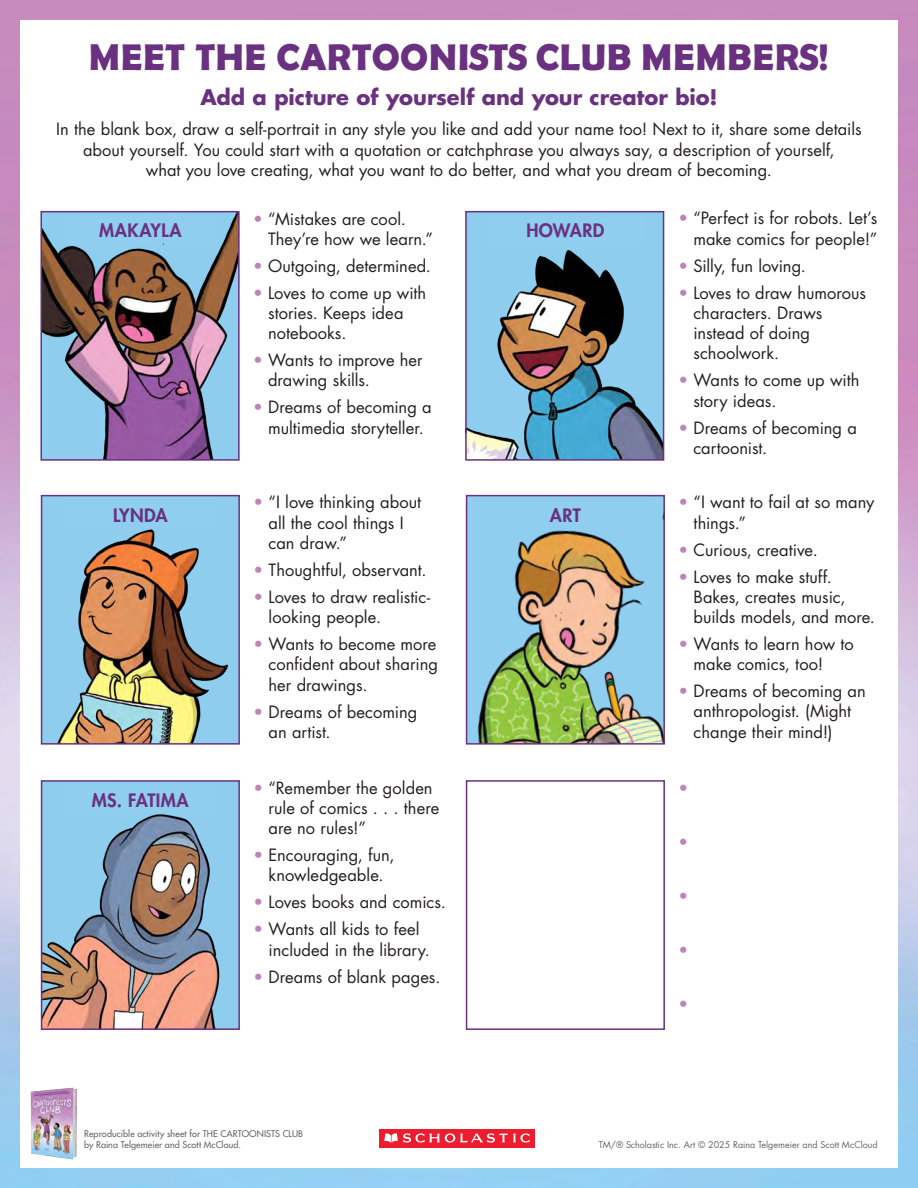
<style>
.page{position:relative;width:918px;height:1188px;background:#fff}
.page>*{position:absolute;margin:0;border:0;box-sizing:border-box;transform-origin:0 0}
.t1{font:500 37.5px "Berlin Sans";letter-spacing:.03em;color:#6a3180}
.t2{font:700 21px "Futura Std";color:#6a3180}
.t3{font:800 18px "Futura Std";letter-spacing:.02em;color:#6a3180}
.t4{font:16.5px/20.2px "Futura Std";color:#231f20}
.t5{font:16.5px "Futura Std";color:#bd84ba}
.t6{font:500 9px/10.8px "Futura Std";letter-spacing:.01em;color:#231f20}
.t7{font:9px "Futura Std";color:#231f20}
.s1{color:#bd84ba}
</style>
<div class="page">
<div style="left:466px;top:780px;width:199px;height:250px;background:#fff;border:2px solid #6a3180"></div>
<img style="left:469px;top:498px;width:193px;height:244px">
<div style="left:466px;top:495px;width:199px;height:250px;border:2px solid #6a3180"></div>
<img style="left:43px;top:214px;width:194px;height:244px">
<div style="left:40px;top:211px;width:200px;height:250px;border:2px solid #6a3180"></div>
<img style="left:468px;top:214px;width:193px;height:244px">
<div style="left:465px;top:211px;width:199px;height:250px;border:2px solid #6a3180"></div>
<img style="left:44px;top:498px;width:193px;height:244px">
<div style="left:41px;top:495px;width:199px;height:250px;border:2px solid #6a3180"></div>
<img style="left:44px;top:783px;width:193px;height:244px">
<div style="left:41px;top:780px;width:199px;height:250px;border:2px solid #6a3180"></div>
<div style="left:379px;top:1129px;width:156px;height:19px;background:#ed1c2f"></div>
<svg style="left:384px;top:1133px;width:146px;height:10px"></svg>
<img style="left:30px;top:1087px;width:47px;height:72px">
<svg style="left:95px;top:211px;width:97px;height:49px;background:#86aac2"></svg>
<div style="left:64px;top:217px;width:153px;height:26px;background:#90cef0"></div>
<div style="left:64px;top:501px;width:153px;height:26px;background:#90cef0"></div>
<div style="left:64px;top:786px;width:153px;height:26px;background:#90cef0"></div>
<div style="left:489px;top:217px;width:153px;height:26px;background:#90cef0"></div>
<div style="left:489px;top:501px;width:153px;height:26px;background:#90cef0"></div>
<h1 class="t1" style="left:89px;top:36px;width:741px">MEET THE CARTOONISTS CLUB MEMBERS!</h1>
<p class="t2" style="left:200px;top:83px;width:519px">Add a picture of yourself and your creator bio!</p>
<p class="t4" style="left:56px;top:119px;width:807px;text-align:center">In the blank box, draw a self-portrait in any style you like and add your name too! Next to it, share some details about yourself. You could start with a quotation or catchphrase you always say, a description of yourself,<br>what you love creating, what you want to do better, and what you dream of becoming.</p>
<p class="t4" style="left:268px;top:209px;width:167px;text-indent:-15px"><span class="s1">•</span> “Mistakes are cool.<br>They’re how we learn.”</p>
<p class="t4" style="left:253px;top:256px;width:179px"><span class="s1">•</span> Outgoing, determined.</p>
<p class="t4" style="left:268px;top:283px;width:160px;text-indent:-15px"><span class="s1">•</span> Loves to come up with stories. Keeps idea notebooks.</p>
<p class="t4" style="left:268px;top:350px;width:156px;text-indent:-15px"><span class="s1">•</span> Wants to improve her drawing skills.</p>
<p class="t4" style="left:253px;top:397px;width:180px;text-align:center"><span class="s1">•</span> Dreams of becoming a multimedia storyteller.</p>
<p class="t4" style="left:678px;top:208px;width:201px;text-align:right"><span class="s1">•</span> “Perfect is for robots. Let’s make comics for people!”</p>
<p class="t4" style="left:678px;top:256px;width:129px"><span class="s1">•</span> Silly, fun loving.</p>
<p class="t4" style="left:693px;top:283px;width:174px;text-indent:-15px"><span class="s1">•</span> Loves to draw humorous characters. Draws instead of doing schoolwork.</p>
<p class="t4" style="left:693px;top:370px;width:168px;text-indent:-15px"><span class="s1">•</span> Wants to come up with story ideas.</p>
<p class="t4" style="left:693px;top:418px;width:165px;text-indent:-15px"><span class="s1">•</span> Dreams of becoming a cartoonist.</p>
<p class="t3" style="left:99px;top:219px;width:84px">MAKAYLA</p>
<p class="t3" style="left:526px;top:219px;width:79px">HOWARD</p>
<p class="t3" style="left:113px;top:503px;width:56px">LYNDA</p>
<p class="t3" style="left:92px;top:789px;width:98px">MS. FATIMA</p>
<p class="t4" style="left:269px;top:492px;width:154px;text-indent:-15px"><span class="s1">•</span> “I love thinking about all the cool things I can draw.”</p>
<p class="t4" style="left:254px;top:560px;width:175px"><span class="s1">•</span> Thoughtful, observant.</p>
<p class="t4" style="left:269px;top:587px;width:163px;text-indent:-15px"><span class="s1">•</span> Loves to draw realistic&shy;looking people.</p>
<p class="t4" style="left:269px;top:634px;width:171px;text-align:justify;text-indent:-15px"><span class="s1">•</span> Wants to become more confident about sharing her drawings.</p>
<p class="t4" style="left:269px;top:702px;width:150px;text-indent:-15px"><span class="s1">•</span> Dreams of becoming an artist.</p>
<p class="t4" style="left:269px;top:778px;width:172px;text-indent:-15px"><span class="s1">•</span> “Remember the golden rule of comics . . . there are no rules!”</p>
<p class="t4" style="left:254px;top:845px;width:142px;text-align:center"><span class="s1">•</span> Encouraging, fun, knowledgeable.</p>
<p class="t4" style="left:254px;top:892px;width:194px"><span class="s1">•</span> Loves books and comics.</p>
<p class="t4" style="left:269px;top:919px;width:163px;text-indent:-15px"><span class="s1">•</span> Wants all kids to feel included in the library.</p>
<p class="t4" style="left:254px;top:967px;width:188px"><span class="s1">•</span> Dreams of blank pages.</p>
<p class="t3" style="left:550px;top:503px;width:32px">ART</p>
<p class="t4" style="left:694px;top:492px;width:182px;text-indent:-15px"><span class="s1">•</span> “I want to fail at so many things.”</p>
<p class="t4" style="left:679px;top:540px;width:141px"><span class="s1">•</span> Curious, creative.</p>
<p class="t4" style="left:694px;top:567px;width:183px;text-indent:-15px"><span class="s1">•</span> Loves to make stuff.<br>Bakes, creates music, builds models, and more.</p>
<p class="t4" style="left:694px;top:634px;width:162px;text-indent:-15px"><span class="s1">•</span> Wants to learn how to make comics, too!</p>
<p class="t4" style="left:694px;top:681px;width:174px;text-indent:-15px"><span class="s1">•</span> Dreams of becoming an anthropologist. (Might change their mind!)</p>
<p class="t5" style="left:679px;top:777px;width:11px">•</p>
<p class="t5" style="left:679px;top:831px;width:11px">•</p>
<p class="t5" style="left:679px;top:885px;width:11px">•</p>
<p class="t5" style="left:679px;top:939px;width:11px">•</p>
<p class="t5" style="left:679px;top:993px;width:11px">•</p>
<p class="t6" style="left:84px;top:1128px;width:220px">Reproducible activity sheet for THE CARTOONISTS CLUB by Raina Telgemeier and Scott McCloud.</p>
<p class="t7" style="left:599px;top:1138px;width:280px">TM/® Scholastic Inc. Art © 2025 Raina Telgemeier and Scott McCloud</p>
</div>
